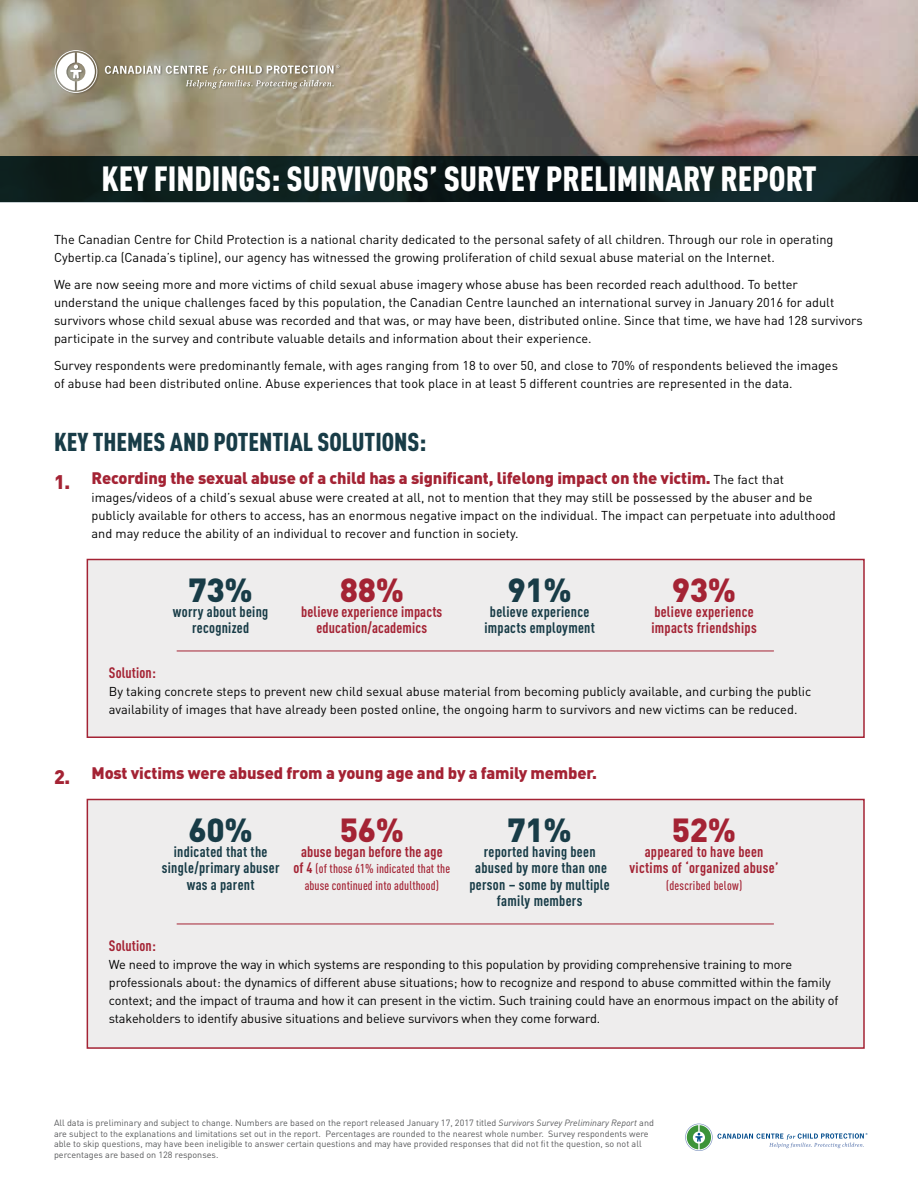
<style>
.page{position:relative;width:918px;height:1188px;background:#fff}
.page>*{position:absolute;margin:0;border:0;box-sizing:border-box;transform-origin:0 0}
.t1{font:900 34.5px "DIN Cond";color:#fff}
.t2{font:900 33px "DIN";letter-spacing:-.01em;color:#183c47}
.t3{font:900 33px "DIN";letter-spacing:-.01em;color:#a42334}
.t4{font:900 25.5px "DIN Cond";color:#183c47}
.t5{font:900 16.5px "DIN";letter-spacing:-.01em;color:#a42334}
.t6{font:700 15px/16.5px "DIN Cond";letter-spacing:.02em;color:#183c47;text-align:center}
.t7{font:700 15px/16.5px "DIN Cond";letter-spacing:.01em;color:#a42334;text-align:center}
.t8{font:12.75px/18px "DIN";color:#000}
.t9{font:500 12.75px/16.5px "DIN Cond";letter-spacing:.01em;color:#a42334;text-align:center}
.t10{font:9px/10.5px "DIN";color:#58595b}
.s1{font-size:19.5px}
.s2{font-weight:400;font-size:12.75px;color:#000}
.s3{font-weight:700;font-size:15px}
.s4{font-style:italic}
</style>
<div class="page">
<div style="left:87px;top:559px;width:778px;height:179px;background:#eeeded;border:2px solid #a42334"></div>
<svg style="left:0;top:0;width:918px;height:156px;background:#a89a8b"></svg>
<div style="left:0;top:156px;width:918px;height:46px;background:linear-gradient(to right,#0c1e1b,#0e2023)"></div>
<div style="left:54px;top:49px;width:288px;height:46px;background:#000;opacity:.3"></div>
<svg style="left:55px;top:50px;width:42px;height:43px"></svg>
<svg style="left:105px;top:66px;width:55px;height:8px"></svg>
<svg style="left:166px;top:65px;width:173px;height:24px;background:#afa896"></svg>
<svg style="left:685px;top:1124px;width:183px;height:27px"></svg>
<hr style="left:177px;top:651px;width:597px;height:1px;background:#a42334">
<div style="left:87px;top:799px;width:778px;height:250px;background:#eeeded;border:2px solid #a42334"></div>
<hr style="left:177px;top:924px;width:597px;height:1px;background:#a42334">
<h1 class="t1" style="left:101px;top:157px;width:717px">KEY FINDINGS: SURVIVORS’ SURVEY PRELIMINARY REPORT</h1>
<p class="t8" style="left:54px;top:231px;width:781px">The Canadian Centre for Child Protection is a national charity dedicated to the personal safety of all children. Through our role in operating<br>Cybertip.ca (Canada’s tipline), our agency has witnessed the growing proliferation of child sexual abuse material on the Internet.</p>
<p class="t8" style="left:54px;top:276px;width:810px">We are now seeing more and more victims of child sexual abuse imagery whose abuse has been recorded reach adulthood. To better understand the unique challenges faced by this population, the Canadian Centre launched an international survey in January 2016 for adult survivors whose child sexual abuse was recorded and that was, or may have been, distributed online. Since that time, we have had 128 survivors participate in the survey and contribute valuable details and information about their experience.</p>
<p class="t8" style="left:54px;top:357px;width:786px">Survey respondents were predominantly female, with ages ranging from 18 to over 50, and close to 70% of respondents believed the images of abuse had been distributed online. Abuse experiences that took place in at least 5 different countries are represented in the data.</p>
<h3 class="t4" style="left:54px;top:426px;width:374px">KEY THEMES AND POTENTIAL SOLUTIONS:</h3>
<p class="t5" style="left:54px;top:467px;width:732px"><span class="s1">1.</span> Recording the sexual abuse of a child has a significant, lifelong impact on the victim. <span class="s2">The fact that</span></p>
<p class="t8" style="left:91px;top:489px;width:746px">images/videos of a child’s sexual abuse were created at all, not to mention that they may still be possessed by the abuser and be publicly available for others to access, has an enormous negative impact on the individual. The impact can perpetuate into adulthood and may reduce the ability of an individual to recover and function in society.</p>
<h2 class="t2" style="left:188px;top:568px;width:66px">73%</h2>
<p class="t6" style="left:173px;top:603px;width:97px">worry about being recognized</p>
<h2 class="t3" style="left:340px;top:568px;width:66px">88%</h2>
<p class="t7" style="left:301px;top:603px;width:143px">believe experience impacts education/academics</p>
<h2 class="t2" style="left:508px;top:568px;width:66px">91%</h2>
<p class="t6" style="left:484px;top:603px;width:112px">believe experience impacts employment</p>
<h2 class="t3" style="left:672px;top:568px;width:66px">93%</h2>
<p class="t7" style="left:651px;top:603px;width:107px;text-align:left">believe experience impacts friendships</p>
<p class="t7" style="left:109px;top:664px;width:48px">Solution:</p>
<p class="t8" style="left:109px;top:682px;width:704px">By taking concrete steps to prevent new child sexual abuse material from becoming publicly available, and curbing the public availability of images that have already been posted online, the ongoing harm to survivors and new victims can be reduced.</p>
<p class="t5" style="left:54px;top:762px;width:545px"><span class="s1">2.</span> Most victims were abused from a young age and by a family member.</p>
<h2 class="t2" style="left:188px;top:808px;width:66px">60%</h2>
<p class="t6" style="left:162px;top:843px;width:119px">indicated that the single/primary abuser was a parent</p>
<h2 class="t3" style="left:340px;top:808px;width:66px">56%</h2>
<p class="t7" style="left:301px;top:843px;width:143px">abuse began before the age</p>
<p class="t9" style="left:293px;top:860px;width:158px"><span class="s3">of 4</span> (of those 61% indicated that the abuse continued into adulthood)</p>
<h2 class="t2" style="left:508px;top:808px;width:66px">71%</h2>
<p class="t6" style="left:470px;top:843px;width:142px">reported having been abused by more than one person – some by multiple family members</p>
<h2 class="t3" style="left:672px;top:808px;width:66px">52%</h2>
<p class="t7" style="left:630px;top:843px;width:150px">appeared to have been victims of ‘organized abuse’</p>
<p class="t9" style="left:666px;top:877px;width:78px">(described below)</p>
<p class="t7" style="left:109px;top:937px;width:48px">Solution:</p>
<p class="t8" style="left:109px;top:955px;width:731px">We need to improve the way in which systems are responding to this population by providing comprehensive training to more professionals about: the dynamics of different abuse situations; how to recognize and respond to abuse committed within the family context; and the impact of trauma and how it can present in the victim. Such training could have an enormous impact on the ability of stakeholders to identify abusive situations and believe survivors when they come forward.</p>
<p class="t10" style="left:54px;top:1118px;width:602px">All data is preliminary and subject to change. Numbers are based on the report released January 17, 2017 titled <span class="s4">Survivors Survey Preliminary Report</span> and are subject to the explanations and limitations set out in the report. Percentages are rounded to the nearest whole number. Survey respondents were able to skip questions, may have been ineligible to answer certain questions and may have provided responses that did not fit the question, so not all percentages are based on 128 responses.</p>
</div>
